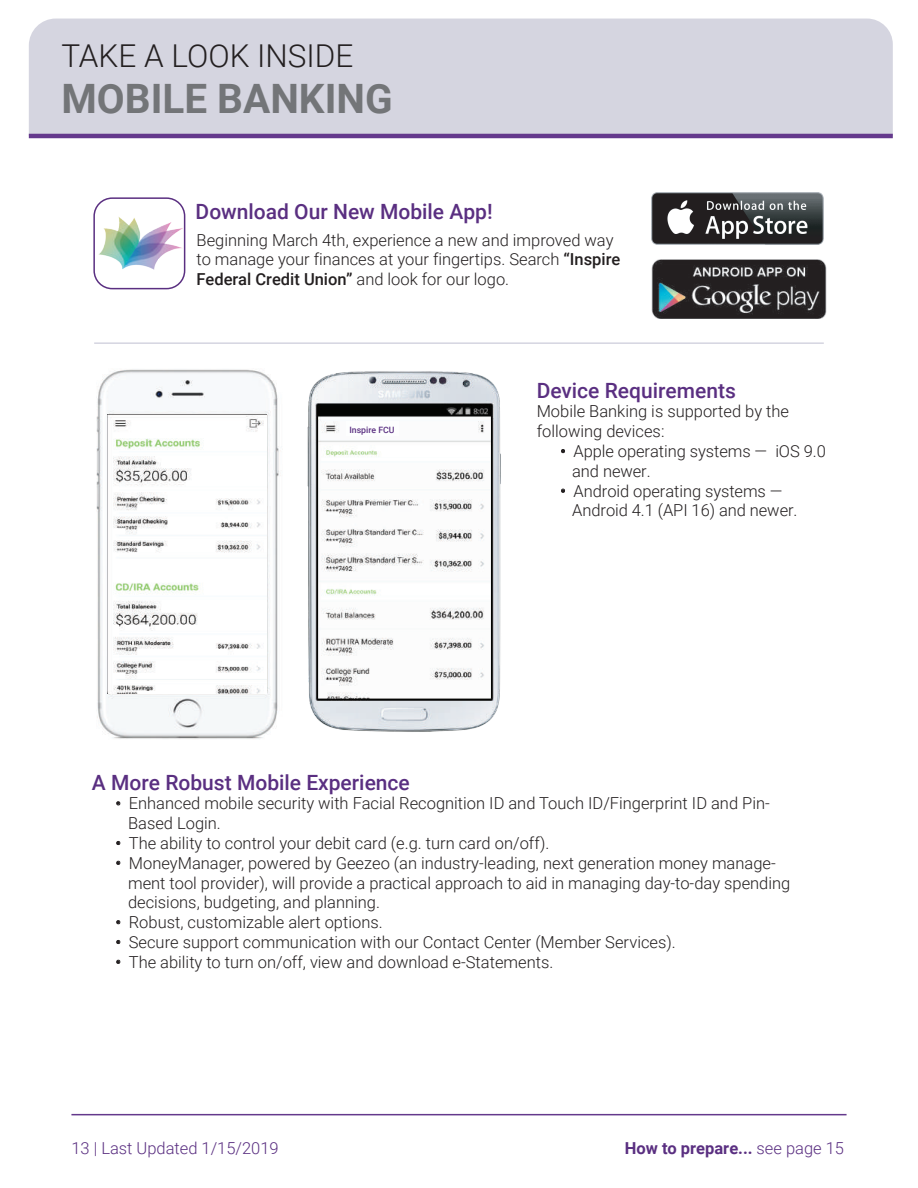
<style>
.page{position:relative;width:918px;height:1188px;background:#fff}
.page>*{position:absolute;margin:0;border:0;box-sizing:border-box;transform-origin:0 0}
.t1{font:700 40.5px "Roboto";color:#737578}
.t2{font:300 31.5px "Roboto";color:#231f20}
.t3{font:500 21px "Roboto";color:#5a2f81}
.t4{font:300 16.5px/19.8px "Roboto";color:#231f20}
.t5{font:700 16.5px "Roboto";color:#5a2f81}
.t6{font:300 16.5px "Roboto";color:#5a2f81}
.t7{font:500 8.7px "Roboto";color:#5a2f81}
.s1{font-weight:500}
.s2{font-weight:300}
</style>
<div class="page">
<hr style="left:94px;top:342px;width:730px;height:2px;background:#d5d5e0">
<div style="left:93px;top:197px;width:92px;height:92px;border:2px solid #5a2f81;border-radius:18px"></div>
<img style="left:652px;top:192px;width:172px;height:53px">
<img style="left:652px;top:259px;width:174px;height:59px">
<img style="left:96px;top:369px;width:186px;height:370px">
<img style="left:307px;top:371px;width:194px;height:361px">
<img style="left:316px;top:404px;width:178px;height:297px">
<img style="left:108px;top:414px;width:158px;height:279px">
<img style="left:94px;top:216px;width:91px;height:54px">
<div style="left:158px;top:259px;width:14px;height:11px;background:#fff"></div>
<svg style="left:561px;top:449px;width:4px;height:5px"></svg>
<svg style="left:561px;top:488px;width:4px;height:5px"></svg>
<svg style="left:116px;top:801px;width:5px;height:5px"></svg>
<svg style="left:116px;top:841px;width:5px;height:5px"></svg>
<svg style="left:116px;top:860px;width:5px;height:5px"></svg>
<svg style="left:116px;top:920px;width:5px;height:5px"></svg>
<svg style="left:116px;top:940px;width:5px;height:5px"></svg>
<svg style="left:116px;top:959px;width:5px;height:5px"></svg>
<div style="left:29px;top:19px;width:864px;height:115px;background:#d5d5e0"></div>
<hr style="left:29px;top:134px;width:864px;height:4px;background:#64398c">
<hr style="left:71px;top:1114px;width:776px;height:1px;background:#64398c">
<div style="left:347px;top:422px;width:52px;height:14px;background:#fdfefe"></div>
<h2 class="t2" style="left:61px;top:34px;width:294px">TAKE A LOOK INSIDE</h2>
<h1 class="t1" style="left:61px;top:71px;width:333px">MOBILE BANKING</h1>
<p class="t3" style="left:196px;top:197px;width:299px">Download Our New Mobile App!</p>
<p class="t4" style="left:197px;top:229px;width:425px">Beginning March 4th, experience a new and improved way to manage your finances at your fingertips. Search <span class="s1">“Inspire<br>Federal Credit Union”</span> and look for our logo.</p>
<p class="t7" style="left:349px;top:424px;width:47px">Inspire FCU</p>
<p class="t3" style="left:537px;top:375px;width:201px">Device Requirements</p>
<p class="t4" style="left:537px;top:401px;width:254px">Mobile Banking is supported by the following devices:</p>
<p class="t4" style="left:572px;top:441px;width:255px;text-indent:-12px">• Apple operating systems — iOS 9.0 and newer.</p>
<p class="t4" style="left:572px;top:480px;width:227px;text-indent:-12px">• Android operating systems —<br>Android 4.1 (API 16) and newer.</p>
<p class="t3" style="left:92px;top:767px;width:319px">A More Robust Mobile Experience</p>
<p class="t4" style="left:128px;top:793px;width:643px;text-indent:-12px">• Enhanced mobile security with Facial Recognition ID and Touch ID/Fingerprint ID and Pin-<br>Based Login.</p>
<p class="t4" style="left:116px;top:833px;width:435px">• The ability to control your debit card (e.g. turn card on/off).</p>
<p class="t4" style="left:128px;top:852px;width:664px;text-indent:-12px">• MoneyManager, powered by Geezeo (an industry-leading, next generation money manage&shy;ment tool provider), will provide a practical approach to aid in managing day-to-day spending decisions, budgeting, and planning.</p>
<p class="t4" style="left:116px;top:912px;width:269px">• Robust, customizable alert options.</p>
<p class="t4" style="left:116px;top:932px;width:562px">• Secure support communication with our Contact Center (Member Services).</p>
<p class="t4" style="left:116px;top:951px;width:439px">• The ability to turn on/off, view and download e-Statements.</p>
<p class="t6" style="left:71px;top:1136px;width:209px">13 | Last Updated 1/15/2019</p>
<p class="t5" style="left:625px;top:1136px;width:221px">How to prepare... <span class="s2">see page 15</span></p>
</div>
